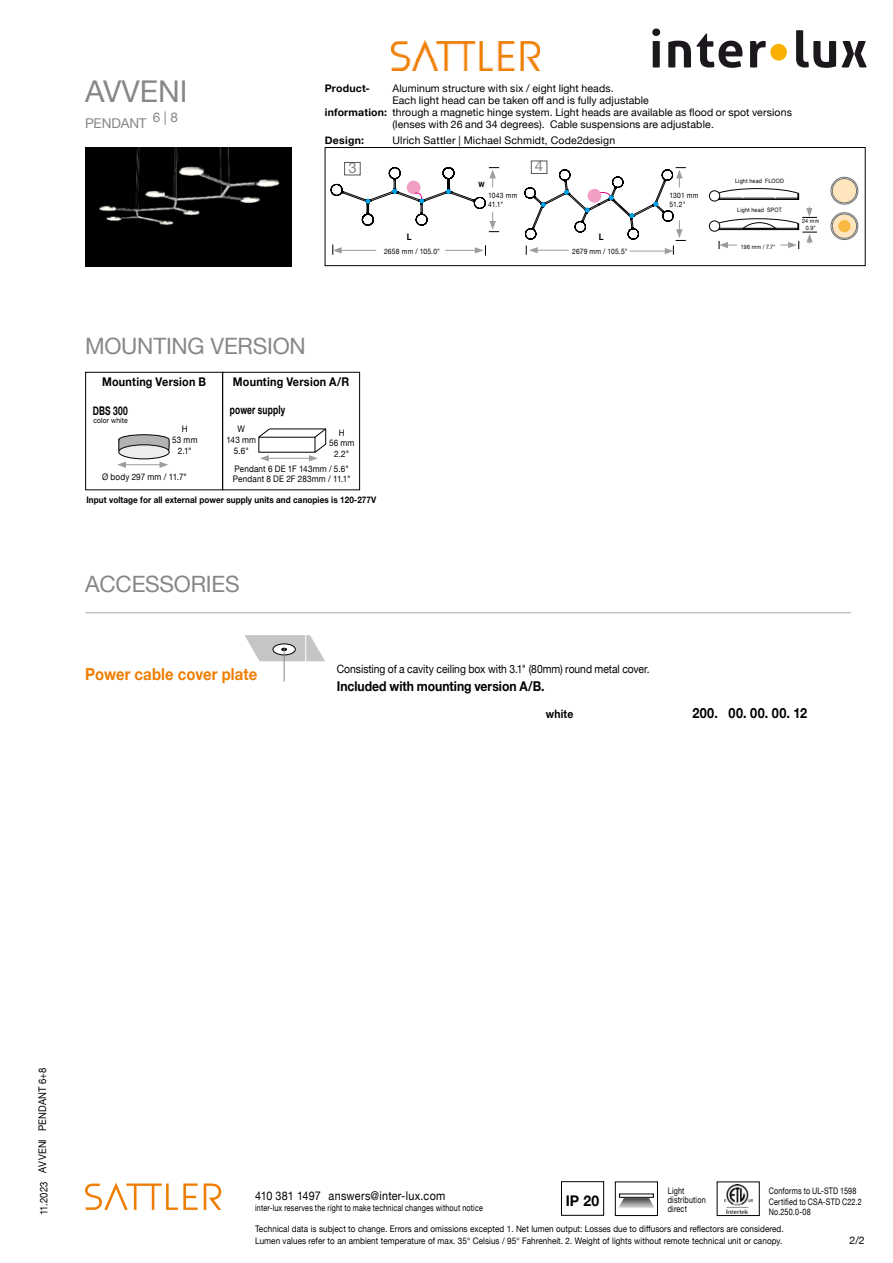
<style>
.page{position:relative;width:893px;height:1263px;background:#fff}
.page>*{position:absolute;margin:0;border:0;box-sizing:border-box;transform-origin:0 0}
.t1{font:30px "Helvetica Neue";color:#878787}
.t2{font:22.5px "Helvetica Neue";letter-spacing:-.01em;color:#878787}
.t3{font:700 16.5px "Helvetica Neue";letter-spacing:.01em;color:#ef7d00;scale:.9 1}
.t4{font:15px "Helvetica Neue LT Std";color:#878787}
.t5{font:700 14.7px "Helvetica Neue";color:#000;scale:.95 1}
.t6{font:700 14.1px "Helvetica Neue";letter-spacing:.04em;color:#000;scale:.9 1}
.t7{font:700 13.5px "Helvetica Neue";color:#000;scale:.9 1}
.t8{font:13.5px "Helvetica Neue";letter-spacing:-.01em;color:#878787}
.t9{font:700 12px "Helvetica Neue";letter-spacing:.025em;color:#000;scale:.9 1}
.t10{font:12px "Helvetica Neue";letter-spacing:.025em;color:#000;scale:.9 1}
.t11{font:700 12px "Helvetica Neue";letter-spacing:.025em;color:#000;scale:.7 1}
.t12{font:11.55px "Helvetica Neue";letter-spacing:-.005em;color:#000;scale:.9 1}
.t13{font:700 11.55px "Helvetica Neue";letter-spacing:.015em;color:#000;scale:.9 1}
.t14{font:10.5px "Helvetica Neue";letter-spacing:.01em;color:#000}
.t15{font:10.5px "Helvetica Neue";letter-spacing:.01em;color:#000;scale:.9 1}
.t16{font:700 10.5px "Helvetica Neue";letter-spacing:.02em;color:#000}
.t17{font:9px/10.8px "Helvetica Neue";letter-spacing:.01em;color:#000;text-align:center;scale:.9 1}
.t18{font:9px/10.8px "Helvetica Neue";letter-spacing:.01em;color:#000;scale:.8 1}
.t19{font:700 9px "Helvetica Neue";letter-spacing:.01em;color:#000;scale:.9 1}
.t20{font:7.5px/9px "Helvetica Neue";letter-spacing:.025em;color:#000;scale:.9 1}
.t21{font:700 7.2px "Helvetica Neue";color:#000;scale:.9 1}
.t22{font:6px/7.2px "Helvetica Neue";letter-spacing:.035em;color:#000;text-align:center;scale:.9 1}
.s1{font-weight:700}
</style>
<div class="page">
<img style="left:391px;top:40px;width:148px;height:30px">
<svg style="left:244px;top:635px;width:81px;height:26px"></svg>
<hr style="left:284px;top:648px;width:1px;height:33px;background:#878787">
<hr style="left:305px;top:631px;width:1px;height:34px;background:#fff">
<hr style="left:85px;top:612px;width:766px;height:1px;background:#b3b2b2">
<hr style="left:124px;top:464px;width:38px;height:1px;background:#9d9d9c">
<svg style="left:117px;top:461px;width:9px;height:7px"></svg>
<svg style="left:159px;top:461px;width:9px;height:7px"></svg>
<svg style="left:118px;top:434px;width:52px;height:17px"></svg>
<div style="left:119px;top:445px;width:50px;height:14px;background:#ededed;border-radius:50%"></div>
<div style="left:119px;top:445px;width:50px;height:14px;border:1px solid #000;border-radius:50%"></div>
<div style="left:85px;top:372px;width:138px;height:118px;border:1px solid #000"></div>
<div style="left:222px;top:372px;width:138px;height:118px;border:1px solid #000"></div>
<hr style="left:266px;top:458px;width:45px;height:1px;background:#9d9d9c">
<svg style="left:260px;top:455px;width:9px;height:6px"></svg>
<div style="left:325px;top:147px;width:540px;height:119px;border:1px solid #000"></div>
<div style="left:85px;top:147px;width:207px;height:119px;background:#000"></div>
<img style="left:99px;top:147px;width:181px;height:79px">
<hr style="left:445px;top:250px;width:32px;height:1px;background:#9d9d9c">
<svg style="left:475px;top:245px;width:11px;height:10px"></svg>
<hr style="left:339px;top:250px;width:37px;height:1px;background:#9d9d9c">
<svg style="left:333px;top:244px;width:9px;height:11px"></svg>
<svg style="left:330px;top:167px;width:169px;height:65px"></svg>
<div style="left:831px;top:177px;width:27px;height:27px;border:1px solid #706f6f;border-radius:50%"></div>
<div style="left:832px;top:179px;width:25px;height:24px;background:#fee5be;border-radius:50%"></div>
<div style="left:832px;top:178px;width:25px;height:25px;border:1px solid #706f6f;border-radius:50%"></div>
<div style="left:831px;top:212px;width:27px;height:28px;border:1px solid #706f6f;border-radius:50%"></div>
<svg style="left:832px;top:214px;width:25px;height:24px"></svg>
<div style="left:832px;top:214px;width:25px;height:25px;border:1px solid #706f6f;border-radius:50%"></div>
<div style="left:838px;top:220px;width:12px;height:12px;background:#fab943;border-radius:50%"></div>
<svg style="left:718px;top:188px;width:81px;height:12px"></svg>
<div style="left:709px;top:190px;width:11px;height:11px;border:1px solid #000;border-radius:50%"></div>
<svg style="left:718px;top:207px;width:99px;height:42px"></svg>
<div style="left:709px;top:221px;width:11px;height:10px;border:1px solid #000;border-radius:50%"></div>
<hr style="left:743px;top:228px;width:33px;height:1px;background:#000">
<svg style="left:524px;top:167px;width:162px;height:88px"></svg>
<div style="left:344px;top:162px;width:17px;height:13px;border:1px solid #575756"></div>
<div style="left:531px;top:161px;width:16px;height:13px;border:1px solid #575756"></div>
<svg style="left:258px;top:428px;width:12px;height:9px"></svg>
<svg style="left:309px;top:428px;width:17px;height:33px"></svg>
<hr style="left:269px;top:429px;width:57px;height:1px;background:#000">
<div style="left:717px;top:1182px;width:42px;height:34px;border:1px solid #000"></div>
<div style="left:723px;top:1183px;width:30px;height:31px;background:#fff"></div>
<img style="left:725px;top:1184px;width:27px;height:29px">
<svg style="left:85px;top:1182px;width:136px;height:28px"></svg>
<div style="left:615px;top:1182px;width:43px;height:34px;border:1px solid #000"></div>
<svg style="left:618px;top:1197px;width:36px;height:11px"></svg>
<div style="left:561px;top:1181px;width:43px;height:34px;border:1px solid #000"></div>
<div style="left:770px;top:44px;width:17px;height:17px;background:#f9b000;border-radius:50%"></div>
<svg style="left:750px;top:41px;width:16px;height:27px"></svg>
<svg style="left:796px;top:30px;width:71px;height:38px"></svg>
<svg style="left:653px;top:41px;width:7px;height:27px"></svg>
<div style="left:652px;top:28px;width:8px;height:8px;background:#1b171d;border-radius:50%"></div>
<svg style="left:668px;top:34px;width:74px;height:34px"></svg>
<h1 class="t1" style="left:85px;top:70px;width:104px">AVVENI</h1>
<h3 class="t8" style="left:85px;top:113px;width:94px">PENDANT 6 | 8</h3>
<p class="t16" style="left:325px;top:80px;width:46px">Product-</p>
<p class="t14" style="left:392px;top:81px;width:223px">Aluminum structure with six / eight light heads.</p>
<p class="t14" style="left:392px;top:93px;width:258px">Each light head can be taken off and is fully adjustable</p>
<p class="t14" style="left:325px;top:105px;width:469px"><span class="s1">information:</span> through a magnetic hinge system. Light heads are available as flood or spot versions</p>
<p class="t14" style="left:392px;top:117px;width:323px">(lenses with 26 and 34 degrees). Cable suspensions are adjustable.</p>
<p class="t16" style="left:325px;top:132px;width:41px">Design:</p>
<p class="t14" style="left:392px;top:132px;width:224px">Ulrich Sattler | Michael Schmidt, Code2design</p>
<h3 class="t4" style="left:348px;top:159px;width:10px">3</h3>
<h3 class="t4" style="left:535px;top:157px;width:10px">4</h3>
<p class="t21" style="left:478px;top:179px;width:8px">W</p>
<p class="t22" style="left:735px;top:178px;width:56px">Light head FLOOD</p>
<p class="t20" style="left:488px;top:192px;width:34px">1043 mm<br>41.1"</p>
<p class="t20" style="left:670px;top:191px;width:34px">1301 mm<br>51.2"</p>
<p class="t22" style="left:737px;top:207px;width:51px">Light head SPOT</p>
<p class="t19" style="left:407px;top:229px;width:7px">L</p>
<p class="t20" style="left:384px;top:248px;width:64px">2658 mm / 105.0"</p>
<p class="t19" style="left:599px;top:229px;width:7px">L</p>
<p class="t20" style="left:572px;top:248px;width:63px">2679 mm / 105.5"</p>
<p class="t22" style="left:741px;top:243px;width:40px">196 mm / 7.7"</p>
<p class="t22" style="left:802px;top:217px;width:20px">24 mm<br>0.9"</p>
<h2 class="t2" style="left:85px;top:330px;width:222px">MOUNTING VERSION</h2>
<h3 class="t9" style="left:102px;top:372px;width:117px">Mounting Version B</h3>
<h3 class="t9" style="left:233px;top:372px;width:131px">Mounting Version A/R</h3>
<h3 class="t11" style="left:230px;top:400px;width:81px">power supply</h3>
<h3 class="t11" style="left:93px;top:401px;width:51px">DBS 300</h3>
<p class="t20" style="left:93px;top:417px;width:40px">color white</p>
<p class="t17" style="left:172px;top:424px;width:30px">H<br>53 mm<br>2.1"</p>
<p class="t17" style="left:102px;top:471px;width:96px">Ø body 297 mm / 11.7"</p>
<p class="t17" style="left:226px;top:424px;width:34px">W<br>143 mm<br>5.6"</p>
<p class="t17" style="left:329px;top:427px;width:30px">H<br>56 mm<br>2.2"</p>
<p class="t17" style="left:233px;top:464px;width:132px;line-height:10.2px;text-align:left">Pendant 6 DE 1F 143mm / 5.6"<br>Pendant 8 DE 2F 283mm / 11.1"</p>
<p class="t19" style="left:87px;top:493px;width:323px">Input voltage for all external power supply units and canopies is 120-277V</p>
<h2 class="t2" style="left:85px;top:568px;width:156px">ACCESSORIES</h2>
<h3 class="t3" style="left:85px;top:661px;width:193px">Power cable cover plate</h3>
<p class="t12" style="left:337px;top:661px;width:349px">Consisting of a cavity ceiling box with 3.1" (80mm) round metal cover.</p>
<h3 class="t7" style="left:337px;top:676px;width:232px">Included with mounting version A/B.</h3>
<p class="t13" style="left:546px;top:705px;width:32px">white</p>
<h3 class="t6" style="left:692px;top:702px;width:129px">200. 00. 00. 00. 12</h3>
<p class="t15" style="left:35px;top:1172px;width:118px;rotate:-90deg">AVVENI PENDANT 6+8</p>
<p class="t15" style="left:36px;top:1215px;width:39px;rotate:-90deg">11.2023</p>
<p class="t18" style="left:769px;top:1186px;width:118px">Conforms to UL-STD 1598<br>Certified to CSA-STD C22.2<br>No.250.0-08</p>
<p class="t18" style="left:668px;top:1187px;width:49px;line-height:9px">Light distribution direct</p>
<p class="t17" style="left:255px;top:1224px;width:589px;line-height:12px;text-align:left">Technical data is subject to change. Errors and omissions excepted 1. Net lumen output: Losses due to diffusors and reflectors are considered.<br>Lumen values refer to an ambient temperature of max. 35° Celsius / 95° Fahrenheit. 2. Weight of lights without remote technical unit or canopy.</p>
<h3 class="t10" style="left:255px;top:1187px;width:213px">410 381 1497 answers@inter-lux.com</h3>
<p class="t18" style="left:255px;top:1202px;width:286px">inter-lux reserves the right to make technical changes without notice</p>
<h3 class="t5" style="left:566px;top:1189px;width:37px">IP 20</h3>
<p class="t14" style="left:849px;top:1232px;width:17px">2/2</p>
</div>
